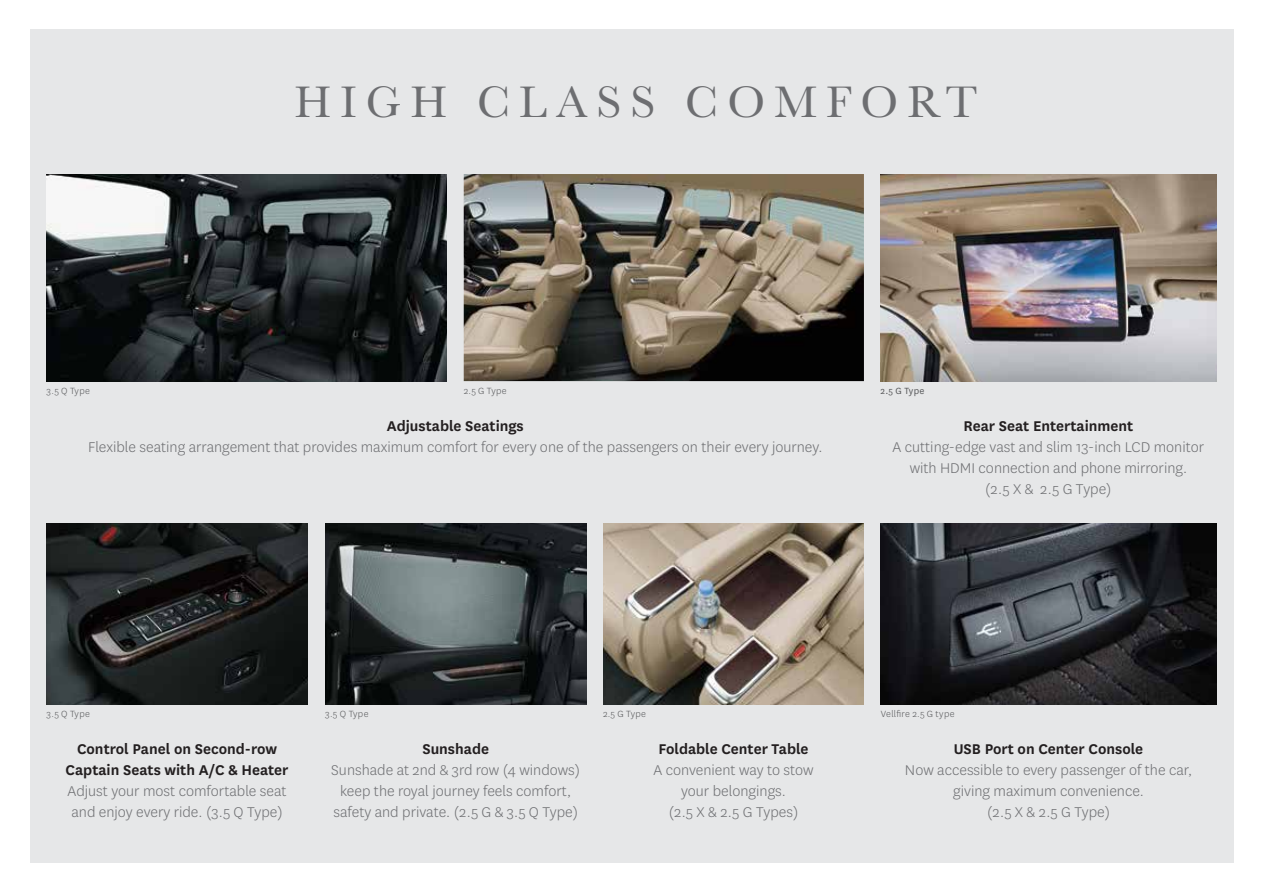
<style>
.page{position:relative;width:1263px;height:893px;background:#fff}
.page>*{position:absolute;margin:0;border:0;box-sizing:border-box;transform-origin:0 0}
.t1{font:45.9px "Baskerville";letter-spacing:.2em;color:#6d6e71}
.t2{font:300 16.5px/21px "National";color:#6d6e71;text-align:center}
.t3{font:600 16.5px/21px "National";color:#231f20;text-align:center}
.t4{font:300 10.5px "National";letter-spacing:.03em;color:#58595b}
.t5{font:10.5px "National";color:#58595b}
</style>
<div class="page">
<div style="left:30px;top:30px;width:1203px;height:833px;background:#e6e7e8"></div>
<img style="left:603px;top:523px;width:261px;height:182px">
<img style="left:325px;top:523px;width:261px;height:182px">
<img style="left:47px;top:523px;width:261px;height:182px">
<img style="left:464px;top:174px;width:400px;height:207px">
<img style="left:47px;top:174px;width:400px;height:207px">
<img style="left:880px;top:174px;width:336px;height:207px">
<img style="left:881px;top:523px;width:335px;height:182px">
<h1 class="t1" style="left:294px;top:73px;width:685px">HIGH CLASS COMFORT</h1>
<p class="t4" style="left:47px;top:384px;width:45px">3.5 Q Type</p>
<p class="t4" style="left:464px;top:384px;width:44px">2.5 G Type</p>
<p class="t3" style="left:387px;top:414px;width:138px">Adjustable Seatings</p>
<p class="t2" style="left:88px;top:436px;width:736px">Flexible seating arrangement that provides maximum comfort for every one of the passengers on their every journey.</p>
<p class="t5" style="left:880px;top:384px;width:46px">2.5 G Type</p>
<p class="t3" style="left:963px;top:414px;width:172px">Rear Seat Entertainment</p>
<p class="t2" style="left:892px;top:436px;width:313px">A cutting-edge vast and slim 13-inch LCD monitor with HDMI connection and phone mirroring.<br>(2.5 X &amp; 2.5 G Type)</p>
<p class="t4" style="left:47px;top:708px;width:45px">3.5 Q Type</p>
<p class="t3" style="left:66px;top:738px;width:224px">Control Panel on Second-row<br>Captain Seats with A/C &amp; Heater</p>
<p class="t2" style="left:68px;top:780px;width:221px;text-align:left">Adjust your most comfortable seat and enjoy every ride. (3.5 Q Type)</p>
<p class="t4" style="left:325px;top:708px;width:45px">3.5 Q Type</p>
<p class="t4" style="left:603px;top:708px;width:44px">2.5 G Type</p>
<p class="t3" style="left:422px;top:738px;width:68px">Sunshade</p>
<p class="t2" style="left:331px;top:759px;width:250px">Sunshade at 2nd &amp; 3rd row (4 windows) keep the royal journey feels comfort, safety and private. (2.5 G &amp; 3.5 Q Type)</p>
<p class="t3" style="left:658px;top:738px;width:152px">Foldable Center Table</p>
<p class="t2" style="left:653px;top:759px;width:162px">A convenient way to stow your belongings.<br>(2.5 X &amp; 2.5 G Types)</p>
<p class="t4" style="left:881px;top:708px;width:75px">Vellfire 2.5 G type</p>
<p class="t3" style="left:954px;top:738px;width:191px">USB Port on Center Console</p>
<p class="t2" style="left:905px;top:759px;width:289px">Now accessible to every passenger of the car, giving maximum convenience.<br>(2.5 X &amp; 2.5 G Type)</p>
</div>
